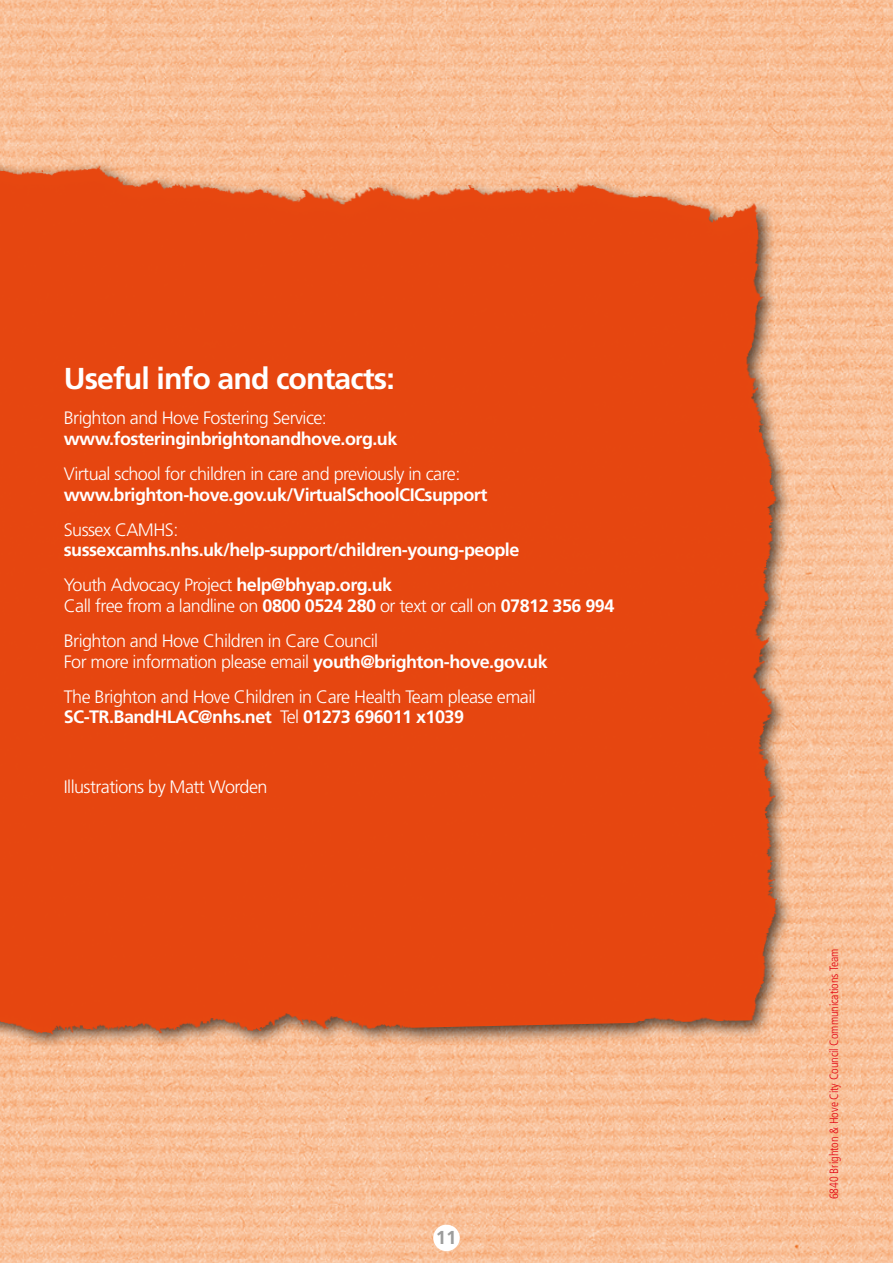
<style>
.page{position:relative;width:893px;height:1263px;background:#fff}
.page>*{position:absolute;margin:0;border:0;box-sizing:border-box;transform-origin:0 0}
.t1{font:700 30.3px "Frutiger";letter-spacing:-.03em;color:#fff}
.t2{font:700 18.75px "Frutiger";color:#9d9d9c}
.t3{font:300 18px/35px "Frutiger";letter-spacing:-.03em;color:#fff}
.t4{font:700 18px/35px "Frutiger";letter-spacing:-.03em;color:#fff}
.t5{font:300 condensed 12px "Frutiger";letter-spacing:-.005em;color:#e30613}
.s1{font-weight:300}
.s2{font-weight:700}
</style>
<div class="page">
<img style="left:0;top:0;width:893px;height:1263px">
<img style="left:0;top:137px;width:790px;height:900px">
<div style="left:433px;top:1224px;width:27px;height:27px;background:#fff;border-radius:50%"></div>
<h1 class="t1" style="left:64px;top:361px;width:333px">Useful info and contacts:</h1>
<p class="t3" style="left:64px;top:400px;width:265px">Brighton and Hove Fostering Service:</p>
<p class="t4" style="left:64px;top:421px;width:335px">www.fosteringinbrightonandhove.org.uk</p>
<p class="t3" style="left:64px;top:456px;width:398px">Virtual school for children in care and previously in care:</p>
<p class="t4" style="left:64px;top:477px;width:425px">www.brighton-hove.gov.uk/VirtualSchoolCICsupport</p>
<p class="t3" style="left:64px;top:512px;width:116px">Sussex CAMHS:</p>
<p class="t4" style="left:64px;top:532px;width:457px">sussexcamhs.nhs.uk/help-support/children-young-people<br><span class="s1">Youth Advocacy Project</span> help@bhyap.org.uk</p>
<p class="t3" style="left:64px;top:588px;width:552px">Call free from a landline on <span class="s2">0800 0524 280</span> or text or call on <span class="s2">07812 356 994<br></span>Brighton and Hove Children in Care Council</p>
<p class="t3" style="left:64px;top:644px;width:485px">For more information please email <span class="s2">youth@brighton-hove.gov.uk<br></span>The Brighton and Hove Children in Care Health Team please email</p>
<p class="t4" style="left:64px;top:699px;width:402px">SC-TR.BandHLAC@nhs.net <span class="s1">Tel</span> 01273 696011 x1039</p>
<p class="t3" style="left:64px;top:770px;width:205px">Illustrations by Matt Worden</p>
<p class="t2" style="left:436px;top:1226px;width:22px">11</p>
<p class="t5" style="left:827px;top:1199px;width:252px;rotate:-90deg">6840 Brighton &amp; Hove City Council Communications Team</p>
</div>
